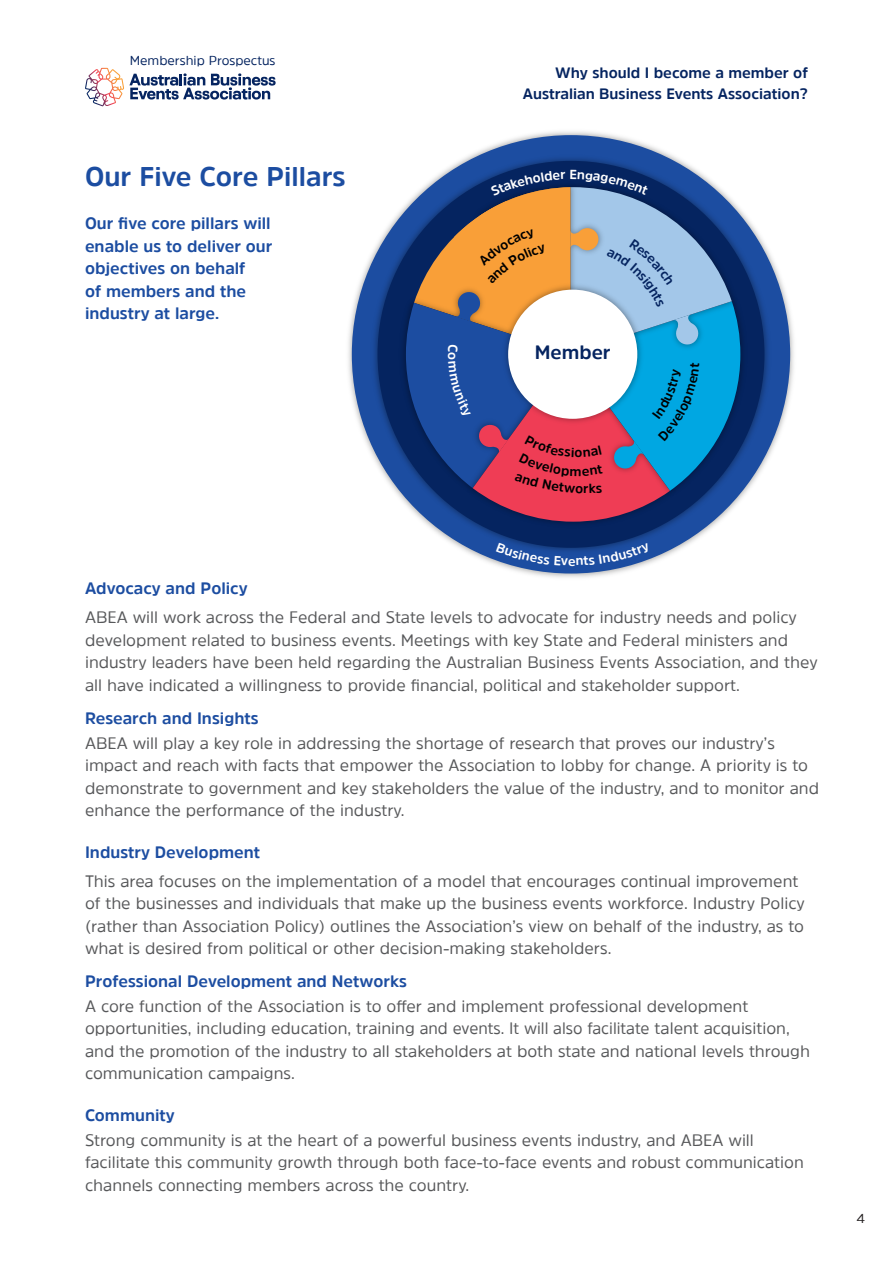
<style>
.page{position:relative;width:893px;height:1263px;background:#fff}
.page>*{position:absolute;margin:0;border:0;box-sizing:border-box;transform-origin:0 0}
.Body{font:700 27px "Amsi Pro";color:#1c4da1}
.t1{font:700 19.35px "Amsi Pro";color:#052460}
.Body-2{font:16.5px/22.5px "Amsi Pro";color:#57585a}
.Body-3{font:700 16.5px/22.5px "Amsi Pro";color:#1c4da1}
.Body-4{font:700 15px/21px "Amsi Pro";color:#052460;text-align:right}
.t2{font:700 13.2px "Amsi Pro";color:#000}
.Body-5{font:12.9px "Amsi Pro";color:#052460}
.Body-6{font:12.9px "Amsi Pro";color:#231f20}
</style>
<div class="page">
<svg style="left:85px;top:68px;width:191px;height:38px"></svg>
<img style="left:348px;top:131px;width:446px;height:447px">
<div style="left:352px;top:135px;width:438px;height:438px;background:#1c4da1;border-radius:50%"></div>
<img style="left:369px;top:152px;width:404px;height:404px">
<div style="left:378px;top:161px;width:386px;height:387px;background:#052460;border-radius:50%"></div>
<img style="left:397px;top:327px;width:9px;height:170px">
<img style="left:464px;top:522px;width:215px;height:9px">
<img style="left:740px;top:325px;width:9px;height:175px">
<svg style="left:496px;top:543px;width:154px;height:23px"></svg>
<svg style="left:406px;top:170px;width:334px;height:352px"></svg>
<p class="Body-5" style="left:130px;top:52px;width:147px">Membership Prospectus</p>
<p class="Body" style="left:85px;top:158px;width:262px">Our Five Core Pillars</p>
<p class="Body-3" style="left:85px;top:212px;width:189px">Our five core pillars will enable us to deliver our objectives on behalf<br>of members and the industry at large.</p>
<p class="Body-4" style="left:523px;top:62px;width:287px">Why should I become a member of<br>Australian Business Events Association?</p>
<p class="t1" style="left:535px;top:339px;width:77px">Member</p>
<p class="t2" style="left:583px;top:479px;width:7px">r</p>
<p class="Body-3" style="left:85px;top:577px;width:164px">Advocacy and Policy</p>
<p class="Body-2" style="left:85px;top:606px;width:734px">ABEA will work across the Federal and State levels to advocate for industry needs and policy development related to business events. Meetings with key State and Federal ministers and industry leaders have been held regarding the Australian Business Events Association, and they all have indicated a willingness to provide financial, political and stakeholder support.</p>
<p class="Body-3" style="left:85px;top:706px;width:175px">Research and Insights</p>
<p class="Body-2" style="left:85px;top:731px;width:736px">ABEA will play a key role in addressing the shortage of research that proves our industry’s impact and reach with facts that empower the Association to lobby for change. A priority is to demonstrate to government and key stakeholders the value of the industry, and to monitor and enhance the performance of the industry.</p>
<p class="Body-3" style="left:85px;top:840px;width:177px">Industry Development</p>
<p class="Body-2" style="left:85px;top:869px;width:721px">This area focuses on the implementation of a model that encourages continual improvement of the businesses and individuals that make up the business events workforce. Industry Policy (rather than Association Policy) outlines the Association’s view on behalf of the industry, as to what is desired from political or other decision-making stakeholders.</p>
<p class="Body-3" style="left:85px;top:970px;width:323px">Professional Development and Networks</p>
<p class="Body-2" style="left:85px;top:994px;width:726px">A core function of the Association is to offer and implement professional development opportunities, including education, training and events. It will also facilitate talent acquisition, and the promotion of the industry to all stakeholders at both state and national levels through communication campaigns.</p>
<p class="Body-3" style="left:85px;top:1104px;width:91px">Community</p>
<p class="Body-2" style="left:85px;top:1128px;width:720px">Strong community is at the heart of a powerful business events industry, and ABEA will facilitate this community growth through both face-to-face events and robust communication channels connecting members across the country.</p>
<p class="Body-6" style="left:856px;top:1210px;width:10px">4</p>
</div>
